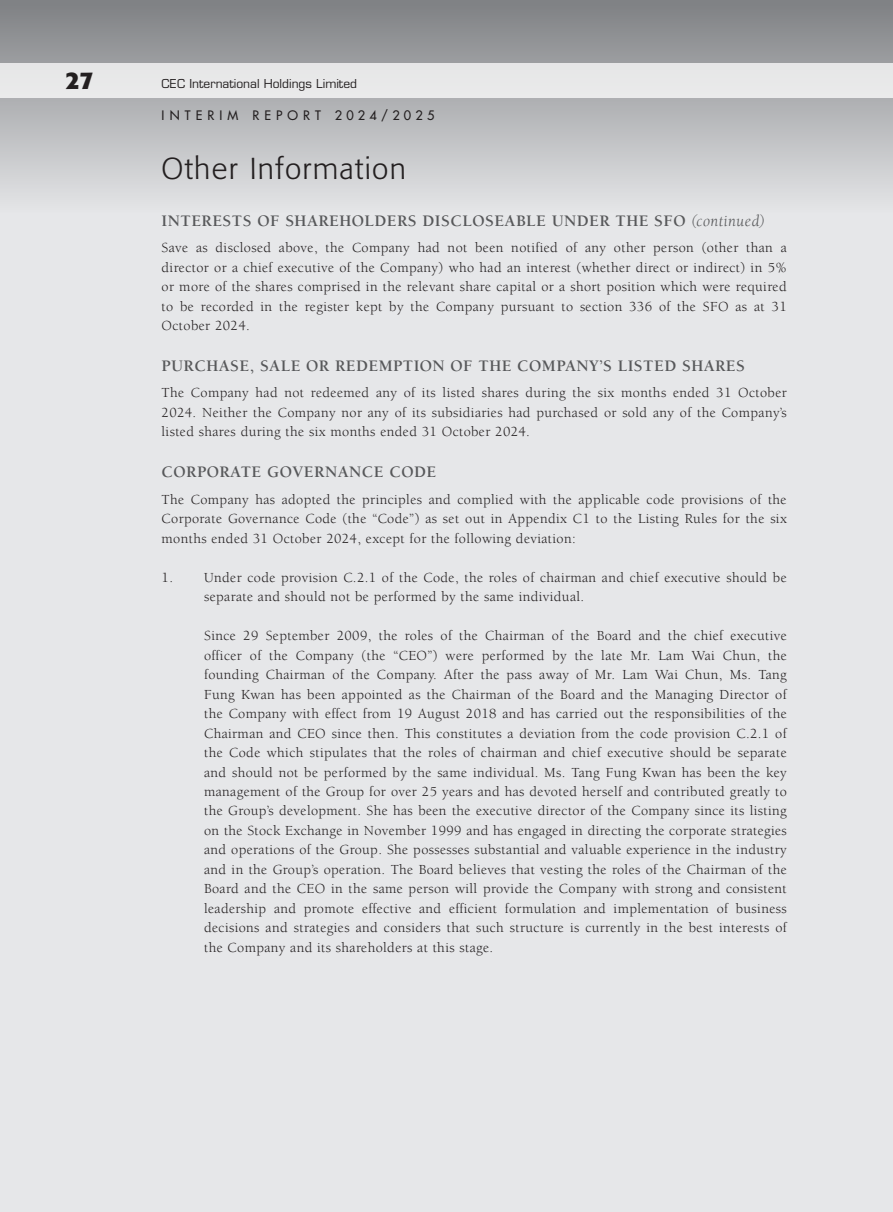
<style>
.page{position:relative;width:893px;height:1212px;background:#e6e7e9}
.page>*{position:absolute;margin:0;border:0;box-sizing:border-box;transform-origin:0 0}
.t1{font:300 30px "Formata";letter-spacing:.045em;color:#231f20}
.t2{font:700 24px "Formata";color:#231f20}
.t3{font:700 16.5px "Berkeley Std";letter-spacing:.025em;color:#57585a}
.t4{font:14.25px/19.5px "Berkeley Std";letter-spacing:.025em;color:#231f20;text-align:justify}
.t5{font:500 12.75px "Futura Std";letter-spacing:.4em;color:#231f20}
.t6{font:12px "Eurostile LT Std";color:#231f20}
.s1{font-weight:400;font-style:italic}
</style>
<div class="page">
<svg style="left:0;top:0;width:893px;height:193px"></svg>
<div style="left:0;top:64px;width:893px;height:34px;background:#e8e8e9"></div>
<h2 class="t2" style="left:66px;top:66px;width:29px">27</h2>
<p class="t6" style="left:162px;top:77px;width:197px">CEC International Holdings Limited</p>
<p class="t5" style="left:162px;top:108px;width:274px">INTERIM REPORT 2024/2025</p>
<h1 class="t1" style="left:162px;top:151px;width:246px">Other Information</h1>
<p class="t3" style="left:162px;top:212px;width:605px">INTERESTS OF SHAREHOLDERS DISCLOSEABLE UNDER THE SFO <span class="s1">(continued)</span></p>
<p class="t4" style="left:162px;top:238px;width:627px">Save as disclosed above, the Company had not been notified of any other person (other than a director or a chief executive of the Company) who had an interest (whether direct or indirect) in 5% or more of the shares comprised in the relevant share capital or a short position which were required to be recorded in the register kept by the Company pursuant to section 336 of the SFO as at 31<br>October 2024.</p>
<p class="t3" style="left:162px;top:357px;width:585px">PURCHASE, SALE OR REDEMPTION OF THE COMPANY’S LISTED SHARES</p>
<p class="t4" style="left:162px;top:383px;width:627px">The Company had not redeemed any of its listed shares during the six months ended 31 October 2024. Neither the Company nor any of its subsidiaries had purchased or sold any of the Company’s listed shares during the six months ended 31 October 2024.</p>
<p class="t3" style="left:162px;top:463px;width:276px">CORPORATE GOVERNANCE CODE</p>
<p class="t4" style="left:162px;top:489px;width:627px">The Company has adopted the principles and complied with the applicable code provisions of the Corporate Governance Code (the “Code”) as set out in Appendix C1 to the Listing Rules for the six months ended 31 October 2024, except for the following deviation:</p>
<p class="t4" style="left:204px;top:567px;width:584px;text-indent:-43px">1. Under code provision C.2.1 of the Code, the roles of chairman and chief executive should be separate and should not be performed by the same individual.</p>
<p class="t4" style="left:204px;top:626px;width:584px">Since 29 September 2009, the roles of the Chairman of the Board and the chief executive officer of the Company (the “CEO”) were performed by the late Mr. Lam Wai Chun, the founding Chairman of the Company. After the pass away of Mr. Lam Wai Chun, Ms. Tang Fung Kwan has been appointed as the Chairman of the Board and the Managing Director of the Company with effect from 19 August 2018 and has carried out the responsibilities of the Chairman and CEO since then. This constitutes a deviation from the code provision C.2.1 of the Code which stipulates that the roles of chairman and chief executive should be separate and should not be performed by the same individual. Ms. Tang Fung Kwan has been the key management of the Group for over 25 years and has devoted herself and contributed greatly to the Group’s development. She has been the executive director of the Company since its listing on the Stock Exchange in November 1999 and has engaged in directing the corporate strategies and operations of the Group. She possesses substantial and valuable experience in the industry and in the Group’s operation. The Board believes that vesting the roles of the Chairman of the Board and the CEO in the same person will provide the Company with strong and consistent leadership and promote effective and efficient formulation and implementation of business decisions and strategies and considers that such structure is currently in the best interests of the Company and its shareholders at this stage.</p>
</div>
